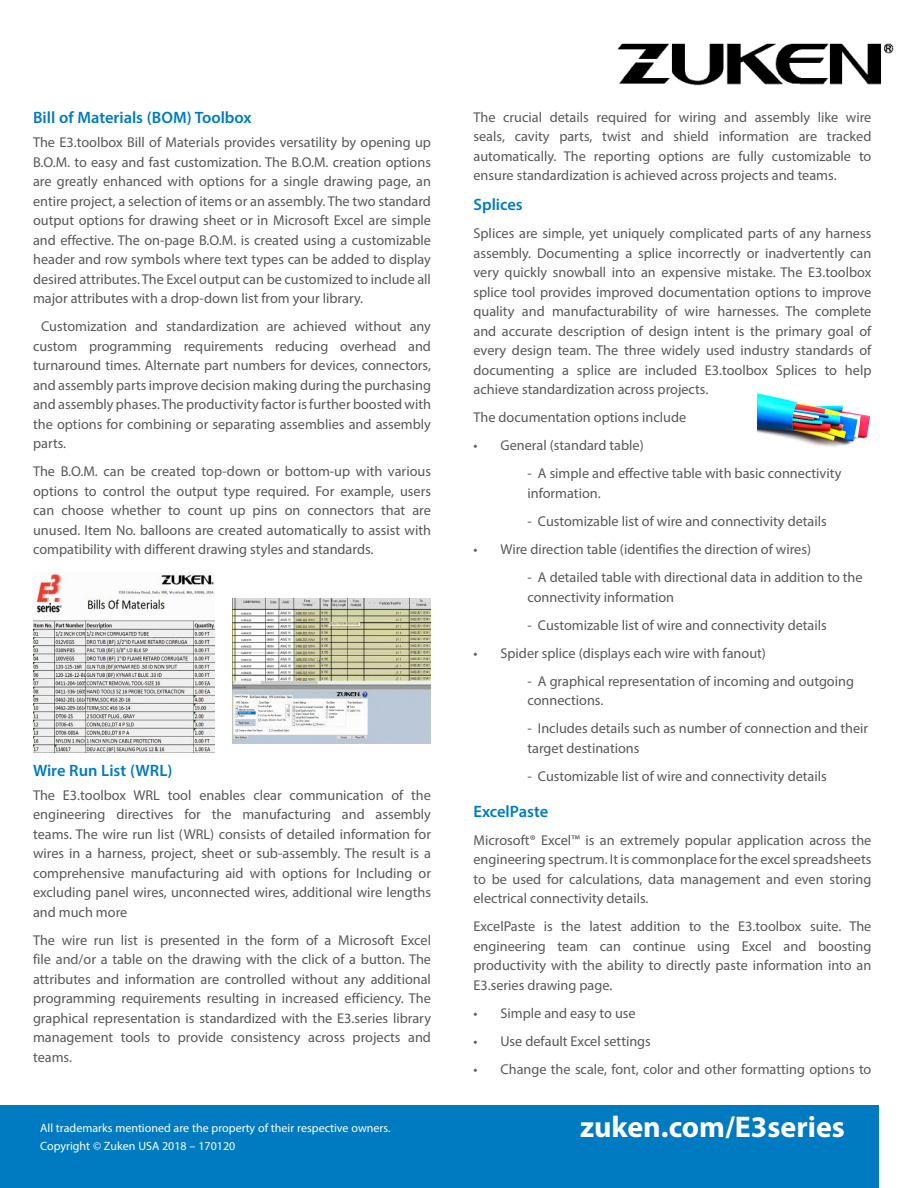
<style>
.page{position:relative;width:918px;height:1188px;background:#fff}
.page>*{position:absolute;margin:0;border:0;box-sizing:border-box;transform-origin:0 0}
.t1{font:700 30px "Myriad Pro";color:#fff}
.Zuken_Body_Heading{font:600 16.5px "Myriad Pro";color:#007bc2}
.Zuken_Body_Copy{font:600 16.5px "Myriad Pro";color:#007bc2}
.Zuken_Body_Copy-2{font:14.25px/19.5px "Myriad Pro";color:#57585a;text-align:justify}
.t2{font:12px/18px "Myriad Pro";color:#fff}
</style>
<div class="page">
<div style="left:0;top:1106px;width:879px;height:82px;background:#007bc2"></div>
<img style="left:617px;top:44px;width:277px;height:41px">
<img style="left:33px;top:573px;width:182px;height:180px">
<img style="left:232px;top:598px;width:199px;height:145px">
<img style="left:757px;top:393px;width:114px;height:54px">
<p class="Zuken_Body_Heading" style="left:33px;top:107px;width:220px">Bill of Materials (BOM) Toolbox</p>
<p class="Zuken_Body_Copy-2" style="left:33px;top:132px;width:399px">The E3.toolbox Bill of Materials provides versatility by opening up B.O.M. to easy and fast customization. The B.O.M. creation options are greatly enhanced with options for a single drawing page, an entire project, a selection of items or an assembly. The two standard output options for drawing sheet or in Microsoft Excel are simple and effective. The on-page B.O.M. is created using a customizable header and row symbols where text types can be added to display desired attributes. The Excel output can be customized to include all major attributes with a drop-down list from your library.</p>
<p class="Zuken_Body_Copy-2" style="left:33px;top:316px;width:399px;text-indent:8px">Customization and standardization are achieved without any custom programming requirements reducing overhead and turnaround times. Alternate part numbers for devices, connectors, and assembly parts improve decision making during the purchasing and assembly phases. The productivity factor is further boosted with the options for combining or separating assemblies and assembly parts.</p>
<p class="Zuken_Body_Copy-2" style="left:33px;top:462px;width:399px">The B.O.M. can be created top-down or bottom-up with various options to control the output type required. For example, users can choose whether to count up pins on connectors that are unused. Item No. balloons are created automatically to assist with compatibility with different drawing styles and standards.</p>
<p class="Zuken_Body_Heading" style="left:33px;top:760px;width:141px">Wire Run List (WRL)</p>
<p class="Zuken_Body_Copy-2" style="left:33px;top:785px;width:399px">The E3.toolbox WRL tool enables clear communication of the engineering directives for the manufacturing and assembly teams. The wire run list (WRL) consists of detailed information for wires in a harness, project, sheet or sub-assembly. The result is a comprehensive manufacturing aid with options for Including or excluding panel wires, unconnected wires, additional wire lengths and much more</p>
<p class="Zuken_Body_Copy-2" style="left:33px;top:930px;width:399px">The wire run list is presented in the form of a Microsoft Excel file and/or a table on the drawing with the click of a button. The attributes and information are controlled without any additional programming requirements resulting in increased efficiency. The graphical representation is standardized with the E3.series library management tools to provide consistency across projects and teams.</p>
<p class="Zuken_Body_Copy-2" style="left:474px;top:107px;width:399px">The crucial details required for wiring and assembly like wire seals, cavity parts, twist and shield information are tracked automatically. The reporting options are fully customizable to ensure standardization is achieved across projects and teams.</p>
<p class="Zuken_Body_Copy" style="left:474px;top:194px;width:51px">Splices</p>
<p class="Zuken_Body_Copy-2" style="left:474px;top:224px;width:399px">Splices are simple, yet uniquely complicated parts of any harness assembly. Documenting a splice incorrectly or inadvertently can very quickly snowball into an expensive mistake. The E3.toolbox splice tool provides improved documentation options to improve quality and manufacturability of wire harnesses. The complete and accurate description of design intent is the primary goal of every design team. The three widely used industry standards of documenting a splice are included E3.toolbox Splices to help achieve standardization across projects.</p>
<p class="Zuken_Body_Copy-2" style="left:474px;top:408px;width:214px">The documentation options include</p>
<p class="Zuken_Body_Copy-2" style="left:474px;top:436px;width:172px">• General (standard table)</p>
<p class="Zuken_Body_Copy-2" style="left:528px;top:464px;width:315px">- A simple and effective table with basic connectivity information.</p>
<p class="Zuken_Body_Copy-2" style="left:528px;top:511px;width:301px">- Customizable list of wire and connectivity details</p>
<p class="Zuken_Body_Copy-2" style="left:474px;top:539px;width:339px">• Wire direction table (identifies the direction of wires)</p>
<p class="Zuken_Body_Copy-2" style="left:528px;top:567px;width:337px">- A detailed table with directional data in addition to the connectivity information</p>
<p class="Zuken_Body_Copy-2" style="left:528px;top:615px;width:301px">- Customizable list of wire and connectivity details</p>
<p class="Zuken_Body_Copy-2" style="left:474px;top:643px;width:294px">• Spider splice (displays each wire with fanout)</p>
<p class="Zuken_Body_Copy-2" style="left:528px;top:671px;width:328px">- A graphical representation of incoming and outgoing connections.</p>
<p class="Zuken_Body_Copy-2" style="left:528px;top:718px;width:342px">- Includes details such as number of connection and their target destinations</p>
<p class="Zuken_Body_Copy-2" style="left:528px;top:766px;width:301px">- Customizable list of wire and connectivity details</p>
<p class="Zuken_Body_Copy" style="left:474px;top:801px;width:76px">ExcelPaste</p>
<p class="Zuken_Body_Copy-2" style="left:474px;top:830px;width:399px">Microsoft® Excel™ is an extremely popular application across the engineering spectrum. It is commonplace for the excel spreadsheets to be used for calculations, data management and even storing electrical connectivity details.</p>
<p class="Zuken_Body_Copy-2" style="left:474px;top:917px;width:399px">ExcelPaste is the latest addition to the E3.toolbox suite. The engineering team can continue using Excel and boosting productivity with the ability to directly paste information into an E3.series drawing page.</p>
<p class="Zuken_Body_Copy-2" style="left:474px;top:1003px;width:164px">• Simple and easy to use</p>
<p class="Zuken_Body_Copy-2" style="left:474px;top:1031px;width:179px">• Use default Excel settings</p>
<p class="Zuken_Body_Copy-2" style="left:474px;top:1059px;width:399px">• Change the scale, font, color and other formatting options to</p>
<p class="t2" style="left:40px;top:1119px;width:352px">All trademarks mentioned are the property of their respective owners.<br>Copyright © Zuken USA 2018 – 170120</p>
<p class="t1" style="left:580px;top:1107px;width:266px">zuken.com/E3series</p>
</div>
